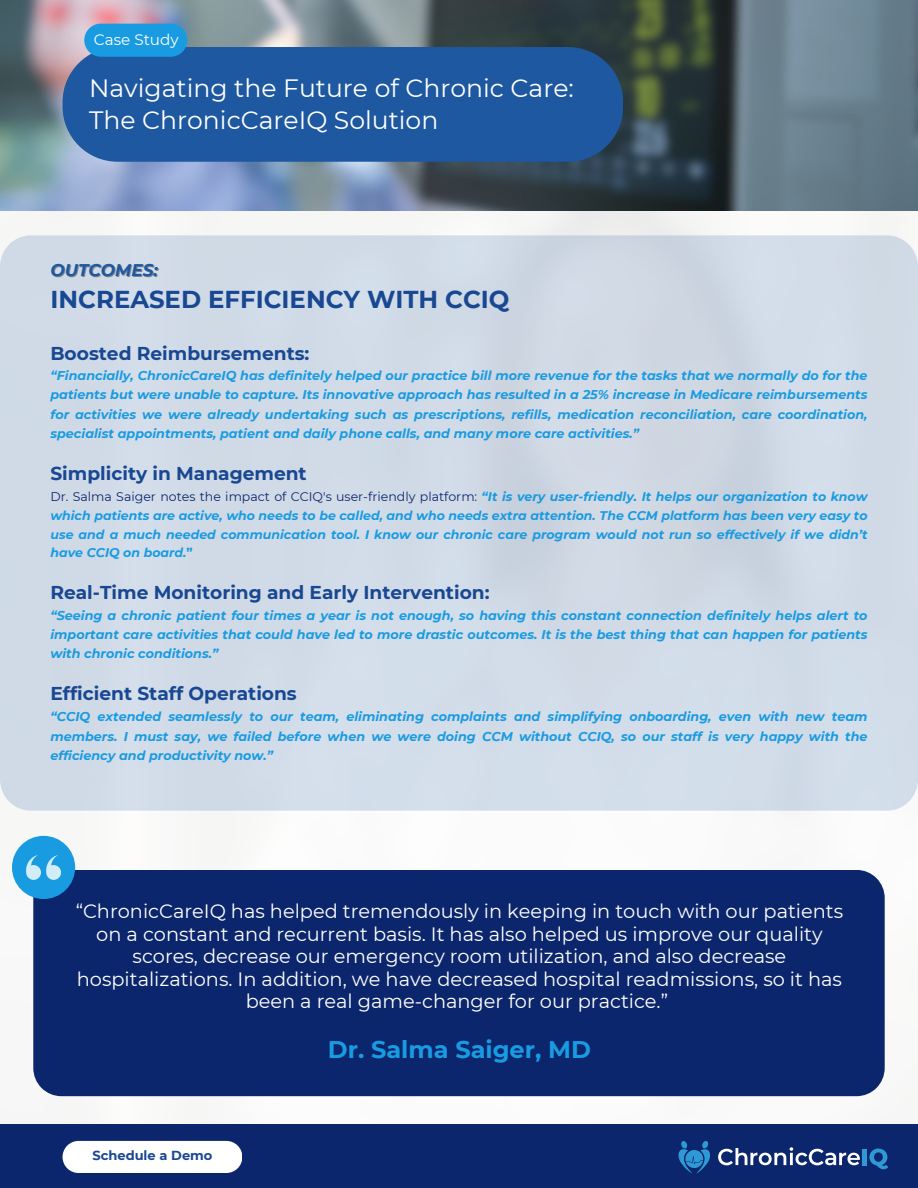
<style>
.page{position:relative;width:918px;height:1188px;background:#fff}
.page>*{position:absolute;margin:0;border:0;box-sizing:border-box;transform-origin:0 0}
.t1{font:25.05px/32.7px "Montserrat";color:#fff}
.t2{font:700 24.45px "Montserrat";color:#194893}
.t3{font:700 24px "Montserrat";color:#199be2}
.t4{font:19.35px/22.5px "Montserrat";color:#fff;text-align:center}
.t5{font:700 18.6px "Montserrat";color:#194893}
.t6{font:italic 700 16.95px "Montserrat";color:#1d58a1}
.t7{font:15.15px "Montserrat";color:#fff}
.t8{font:700 13.05px "Montserrat";color:#194893}
.t9{font:italic 700 12.75px/19px "Montserrat";color:#199be2;text-align:justify}
.t10{font:italic 700 12.6px/18.8px "Montserrat";color:#199be2;text-align:justify}
.s1{font-weight:400;font-style:normal;color:#0b266c}
.s2{font-style:normal}
</style>
<div class="page">
<img style="left:0;top:0;width:918px;height:1125px">
<div style="left:0;top:235px;width:918px;height:576px;background:#d1dbe7;border-radius:31px"></div>
<div style="left:0;top:1125px;width:918px;height:63px;background:#0b266c"></div>
<div style="left:862px;top:1149px;width:5px;height:16px;background:#2e99d4"></div>
<svg style="left:869px;top:1149px;width:19px;height:20px"></svg>
<svg style="left:678px;top:1141px;width:182px;height:33px"></svg>
<div style="left:63px;top:1141px;width:179px;height:32px;background:#fff"></div>
<div style="left:63px;top:47px;width:560px;height:115px;background:#1d58a1;border-radius:55px"></div>
<div style="left:84px;top:24px;width:103px;height:33px;background:#199be2;border-radius:17px"></div>
<div style="left:33px;top:870px;width:852px;height:226px;background:#0b266c"></div>
<div style="left:12px;top:836px;width:63px;height:63px;background:#199be2;border-radius:50%"></div>
<svg style="left:26px;top:855px;width:35px;height:25px"></svg>
<p class="t7" style="left:94px;top:31px;width:86px">Case Study</p>
<p class="t1" style="left:89px;top:71px;width:486px">Navigating the Future of Chronic Care:<br>The ChronicCareIQ Solution</p>
<p class="t6" style="left:50px;top:259px;width:109px">OUTCOMES:</p>
<p class="t2" style="left:50px;top:284px;width:461px">INCREASED EFFICIENCY WITH CCIQ</p>
<p class="t5" style="left:50px;top:342px;width:261px">Boosted Reimbursements:</p>
<p class="t9" style="left:50px;top:366px;width:819px">“Financially, ChronicCareIQ has definitely helped our practice bill more revenue for the tasks that we normally do for the patients but were unable to capture. Its innovative approach has resulted in a 25% increase in Medicare reimbursements for activities we were already undertaking such as prescriptions, refills, medication reconciliation, care coordination, specialist appointments, patient and daily phone calls, and many more care activities.”</p>
<p class="t5" style="left:50px;top:462px;width:258px">Simplicity in Management</p>
<p class="t10" style="left:50px;top:487px;width:819px"><span class="s1">Dr. Salma Saiger notes the impact of CCIQ's user-friendly platform:</span> “It is very user-friendly. It helps our organization to know which patients are active, who needs to be called, and who needs extra attention. The CCM platform has been very easy to use and a much needed communication tool. I know our chronic care program would not run so effectively if we didn’t have CCIQ on board.<span class="s2">”</span></p>
<p class="t5" style="left:50px;top:581px;width:441px">Real-Time Monitoring and Early Intervention:</p>
<p class="t9" style="left:50px;top:606px;width:819px">“Seeing a chronic patient four times a year is not enough, so having this constant connection definitely helps alert to important care activities that could have led to more drastic outcomes. It is the best thing that can happen for patients with chronic conditions.”</p>
<p class="t5" style="left:50px;top:682px;width:248px">Efficient Staff Operations</p>
<p class="t9" style="left:50px;top:707px;width:819px">“CCIQ extended seamlessly to our team, eliminating complaints and simplifying onboarding, even with new team members. I must say, we failed before when we were doing CCM without CCIQ, so our staff is very happy with the efficiency and productivity now.”</p>
<p class="t4" style="left:76px;top:900px;width:769px">“ChronicCareIQ has helped tremendously in keeping in touch with our patients on a constant and recurrent basis. It has also helped us improve our quality scores, decrease our emergency room utilization, and also decrease hospitalizations. In addition, we have decreased hospital readmissions, so it has been a real game-changer for our practice.”</p>
<p class="t3" style="left:328px;top:1035px;width:265px">Dr. Salma Saiger, MD</p>
<p class="t8" style="left:92px;top:1148px;width:122px">Schedule a Demo</p>
</div>
